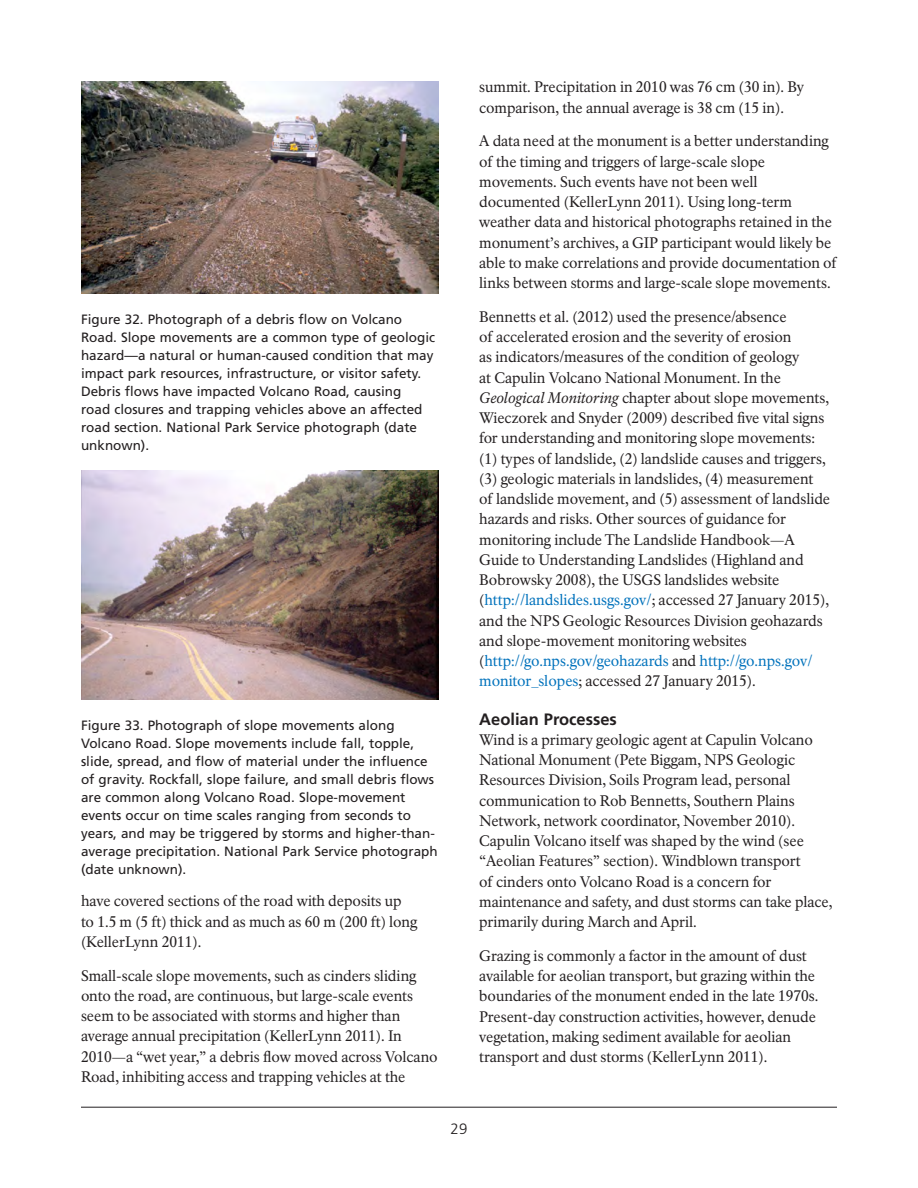
<style>
.page{position:relative;width:918px;height:1188px;background:#fff}
.page>*{position:absolute;margin:0;border:0;box-sizing:border-box;transform-origin:0 0}
.t1{font:700 16.5px "Frutiger LT Std";color:#231f20}
.t2{font:15px/20.2px "NPS Rawlinson OT";color:#231f20}
.t3{font:300 15px "Frutiger LT Std";color:#231f20}
.nrps_Figure_Caption{font:13.5px/18px "Frutiger LT Std";color:#231f20}
.s1{font-style:italic}
.s2{color:#0072bc}
</style>
<div class="page">
<hr style="left:81px;top:1107px;width:756px;height:1px;background:#231f20">
<img style="left:81px;top:81px;width:358px;height:213px">
<img style="left:81px;top:471px;width:358px;height:229px">
<p class="nrps_Figure_Caption" style="left:81px;top:311px;width:356px">Figure 32. Photograph of a debris flow on Volcano Road. Slope movements are a common type of geologic hazard—a natural or human-caused condition that may impact park resources, infrastructure, or visitor safety.<br>Debris flows have impacted Volcano Road, causing<br>road closures and trapping vehicles above an affected road section. National Park Service photograph (date unknown).</p>
<p class="nrps_Figure_Caption" style="left:81px;top:717px;width:358px">Figure 33. Photograph of slope movements along Volcano Road. Slope movements include fall, topple, slide, spread, and flow of material under the influence of gravity. Rockfall, slope failure, and small debris flows are common along Volcano Road. Slope-movement events occur on time scales ranging from seconds to years, and may be triggered by storms and higher-than&shy;average precipitation. National Park Service photograph (date unknown).</p>
<p class="t2" style="left:81px;top:891px;width:338px">have covered sections of the road with deposits up to 1.5 m (5 ft) thick and as much as 60 m (200 ft) long (KellerLynn 2011).</p>
<p class="t2" style="left:81px;top:965px;width:358px">Small-scale slope movements, such as cinders sliding onto the road, are continuous, but large-scale events seem to be associated with storms and higher than average annual precipitation (KellerLynn 2011). In 2010—a “wet year,” a debris flow moved across Volcano Road, inhibiting access and trapping vehicles at the</p>
<p class="t2" style="left:479px;top:77px;width:326px">summit. Precipitation in 2010 was 76 cm (30 in). By comparison, the annual average is 38 cm (15 in).</p>
<p class="t2" style="left:479px;top:131px;width:359px">A data need at the monument is a better understanding of the timing and triggers of large-scale slope movements. Such events have not been well documented (KellerLynn 2011). Using long-term weather data and historical photographs retained in the monument’s archives, a GIP participant would likely be able to make correlations and provide documentation of links between storms and large-scale slope movements.</p>
<p class="t2" style="left:479px;top:307px;width:352px">Bennetts et al. (2012) used the presence/absence<br>of accelerated erosion and the severity of erosion<br>as indicators/measures of the condition of geology<br>at Capulin Volcano National Monument. In the <span class="s1">Geological Monitoring</span> chapter about slope movements, Wieczorek and Snyder (2009) described five vital signs for understanding and monitoring slope movements: (1) types of landslide, (2) landslide causes and triggers, (3) geologic materials in landslides, (4) measurement of landslide movement, and (5) assessment of landslide hazards and risks. Other sources of guidance for monitoring include The Landslide Handbook—A Guide to Understanding Landslides (Highland and Bobrowsky 2008), the USGS landslides website (<span class="s2">http://landslides.usgs.gov/</span>; accessed 27 January 2015), and the NPS Geologic Resources Division geohazards and slope-movement monitoring websites (<span class="s2">http://go.nps.gov/geohazards</span> and <span class="s2">http://go.nps.gov/ monitor_slopes</span>; accessed 27 January 2015).</p>
<h2 class="t1" style="left:479px;top:709px;width:139px">Aeolian Processes</h2>
<p class="t2" style="left:479px;top:730px;width:355px">Wind is a primary geologic agent at Capulin Volcano National Monument (Pete Biggam, NPS Geologic Resources Division, Soils Program lead, personal communication to Rob Bennetts, Southern Plains Network, network coordinator, November 2010).<br>Capulin Volcano itself was shaped by the wind (see “Aeolian Features” section). Windblown transport<br>of cinders onto Volcano Road is a concern for maintenance and safety, and dust storms can take place, primarily during March and April.</p>
<p class="t2" style="left:479px;top:946px;width:341px">Grazing is commonly a factor in the amount of dust available for aeolian transport, but grazing within the boundaries of the monument ended in the late 1970s.<br>Present-day construction activities, however, denude vegetation, making sediment available for aeolian transport and dust storms (KellerLynn 2011).</p>
<p class="t3" style="left:451px;top:1121px;width:18px">29</p>
</div>
